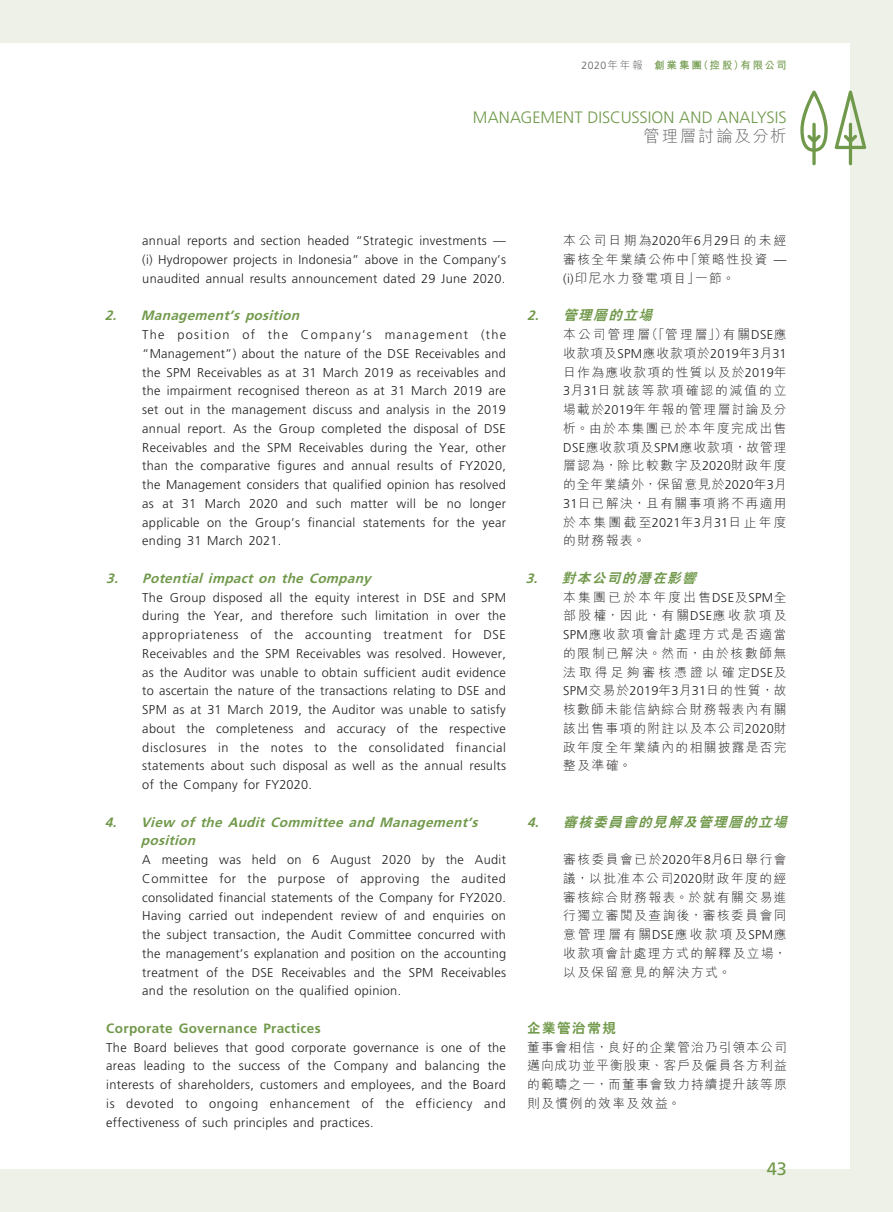
<style>
.page{position:relative;width:893px;height:1212px;background:#fff}
.page>*{position:absolute;margin:0;border:0;box-sizing:border-box;transform-origin:0 0}
.t1{font:18px "Frutiger LT Std";color:#71994b}
.t2{font:300 16.5px "Frutiger LT Std";color:#71994b}
.t3{font:300 16.5px "M Hei HK";letter-spacing:.095em;color:#636366}
._05_____H3{font:italic 700 13.5px/18.8px "Frutiger LT Std";color:#71994b}
._05_____H3-2{font:italic 800 13.5px "C Hei 2 HK";color:#71994b}
._04___H2{font:700 13.5px "Frutiger LT Std";letter-spacing:.025em;color:#71994b}
._04___H2-2{font:800 13.5px "C Hei 2 HK";letter-spacing:.115em;color:#71994b}
._12___P2{font:300 12.75px/18.8px "Frutiger LT Std";letter-spacing:.025em;color:#231f20;text-align:justify}
._12___P2-2{font:300 12.75px/18.8px "M Hei HK";letter-spacing:.115em;color:#231f20;text-align:justify}
._11_P0{font:300 12.75px/18.8px "Frutiger LT Std";letter-spacing:.025em;color:#231f20;text-align:justify}
._11_P0-2{font:300 12.75px/18.8px "M Hei HK";letter-spacing:.085em;color:#231f20;text-align:justify}
.t4{font:700 10.5px "M Hei HK";letter-spacing:.17em;color:#71994b}
.s1{font-family:"Frutiger LT Std";font-weight:300;color:#57585a}
.s2{font-weight:300;color:#57585a}
.s3{font-family:"Frutiger LT Std"}
.s4{font-family:"Frutiger LT Std";font-weight:700}
</style>
<div class="page">
<div style="left:0;top:1169px;width:893px;height:43px;background:#eef1e7"></div>
<div style="left:0;top:0;width:893px;height:43px;background:#eef1e7"></div>
<div style="left:850px;top:0;width:43px;height:1212px;background:#eef1e7"></div>
<svg style="left:835px;top:91px;width:31px;height:74px"></svg>
<svg style="left:800px;top:91px;width:28px;height:74px"></svg>
<p class="t4" style="left:582px;top:57px;width:207px"><span class="s1">2020</span><span class="s2">年年報</span> 創業集團（控股）有限公司</p>
<p class="t2" style="left:473px;top:107px;width:315px">MANAGEMENT DISCUSSION AND ANALYSIS</p>
<p class="t3" style="left:644px;top:124px;width:145px">管理層討論及分析</p>
<p class="_12___P2" style="left:142px;top:232px;width:365px">annual reports and section headed “Strategic investments — (i) Hydropower projects in Indonesia” above in the Company’s unaudited annual results announcement dated 29 June 2020.</p>
<p class="_05_____H3" style="left:105px;top:306px;width:200px">2. Management’s position</p>
<p class="_12___P2" style="left:142px;top:325px;width:365px">The position of the Company’s management (the “Management”) about the nature of the DSE Receivables and the SPM Receivables as at 31 March 2019 as receivables and the impairment recognised thereon as at 31 March 2019 are set out in the management discuss and analysis in the 2019 annual report. As the Group completed the disposal of DSE Receivables and the SPM Receivables during the Year, other than the comparative figures and annual results of FY2020, the Management considers that qualified opinion has resolved as at 31 March 2020 and such matter will be no longer applicable on the Group’s financial statements for the year ending 31 March 2021.</p>
<p class="_05_____H3" style="left:106px;top:569px;width:270px">3. Potential impact on the Company</p>
<p class="_12___P2" style="left:142px;top:588px;width:365px">The Group disposed all the equity interest in DSE and SPM during the Year, and therefore such limitation in over the appropriateness of the accounting treatment for DSE Receivables and the SPM Receivables was resolved. However, as the Auditor was unable to obtain sufficient audit evidence to ascertain the nature of the transactions relating to DSE and SPM as at 31 March 2019, the Auditor was unable to satisfy about the completeness and accuracy of the respective disclosures in the notes to the consolidated financial statements about such disposal as well as the annual results of the Company for FY2020.</p>
<p class="_05_____H3" style="left:141px;top:812px;width:342px;text-indent:-36px">4. View of the Audit Committee and Management’s position</p>
<p class="_12___P2" style="left:142px;top:850px;width:365px">A meeting was held on 6 August 2020 by the Audit Committee for the purpose of approving the audited consolidated financial statements of the Company for FY2020.<br>Having carried out independent review of and enquiries on the subject transaction, the Audit Committee concurred with the management’s explanation and position on the accounting treatment of the DSE Receivables and the SPM Receivables and the resolution on the qualified opinion.</p>
<p class="_04___H2" style="left:106px;top:1020px;width:216px">Corporate Governance Practices</p>
<p class="_11_P0" style="left:106px;top:1038px;width:401px">The Board believes that good corporate governance is one of the areas leading to the success of the Company and balancing the interests of shareholders, customers and employees, and the Board is devoted to ongoing enhancement of the efficiency and effectiveness of such principles and practices.</p>
<p class="_12___P2-2" style="left:563px;top:231px;width:225px">本公司日期為<span class="s3">2020</span>年<span class="s3">6</span>月<span class="s3">29</span>日的未經審核全年業績公佈中「策略性投資 <span class="s3">— (i)</span>印尼水力發電項目」一節。</p>
<p class="_05_____H3-2" style="left:527px;top:306px;width:131px"><span class="s4">2.</span> 管理層的立場</p>
<p class="_12___P2-2" style="left:563px;top:324px;width:225px">本公司管理層（「管理層」）有關<span class="s3">DSE</span>應收款項及<span class="s3">SPM</span>應收款項於<span class="s3">2019</span>年<span class="s3">3</span>月<span class="s3">31</span>日作為應收款項的性質以及於<span class="s3">2019</span>年<span class="s3">3</span>月<span class="s3">31</span>日就該等款項確認的減值的立場載於<span class="s3">2019</span>年年報的管理層討論及分析。由於本集團已於本年度完成出售<span class="s3">DSE</span>應收款項及<span class="s3">SPM</span>應收款項，故管理層認為，除比較數字及<span class="s3">2020</span>財政年度的全年業績外，保留意見於<span class="s3">2020</span>年<span class="s3">3</span>月<span class="s3">31</span>日已解決，且有關事項將不再適用於本集團截至<span class="s3">2021</span>年<span class="s3">3</span>月<span class="s3">31</span>日止年度的財務報表。</p>
<p class="_05_____H3-2" style="left:526px;top:569px;width:176px"><span class="s4">3.</span> 對本公司的潛在影響</p>
<p class="_12___P2-2" style="left:563px;top:587px;width:225px">本集團已於本年度出售<span class="s3">DSE</span>及<span class="s3">SPM</span>全部股權，因此，有關<span class="s3">DSE</span>應收款項及<span class="s3">SPM</span>應收款項會計處理方式是否適當的限制已解決。然而，由於核數師無法取得足夠審核憑證以確定<span class="s3">DSE</span>及<span class="s3">SPM</span>交易於<span class="s3">2019</span>年<span class="s3">3</span>月<span class="s3">31</span>日的性質，故核數師未能信納綜合財務報表內有關該出售事項的附註以及本公司<span class="s3">2020</span>財政年度全年業績內的相關披露是否完整及準確。</p>
<p class="_05_____H3-2" style="left:527px;top:812px;width:266px"><span class="s4">4.</span> 審核委員會的見解及管理層的立場</p>
<p class="_12___P2-2" style="left:563px;top:849px;width:225px">審核委員會已於<span class="s3">2020</span>年<span class="s3">8</span>月<span class="s3">6</span>日舉行會議，以批准本公司<span class="s3">2020</span>財政年度的經審核綜合財務報表。於就有關交易進行獨立審閱及查詢後，審核委員會同意管理層有關<span class="s3">DSE</span>應收款項及<span class="s3">SPM</span>應收款項會計處理方式的解釋及立場，以及保留意見的解決方式。</p>
<p class="_04___H2-2" style="left:527px;top:1019px;width:90px">企業管治常規</p>
<p class="_11_P0-2" style="left:527px;top:1037px;width:261px">董事會相信，良好的企業管治乃引領本公司邁向成功並平衡股東、客戶及僱員各方利益的範疇之一，而董事會致力持續提升該等原則及慣例的效率及效益。</p>
<h1 class="t1" style="left:767px;top:1158px;width:21px">43</h1>
</div>
